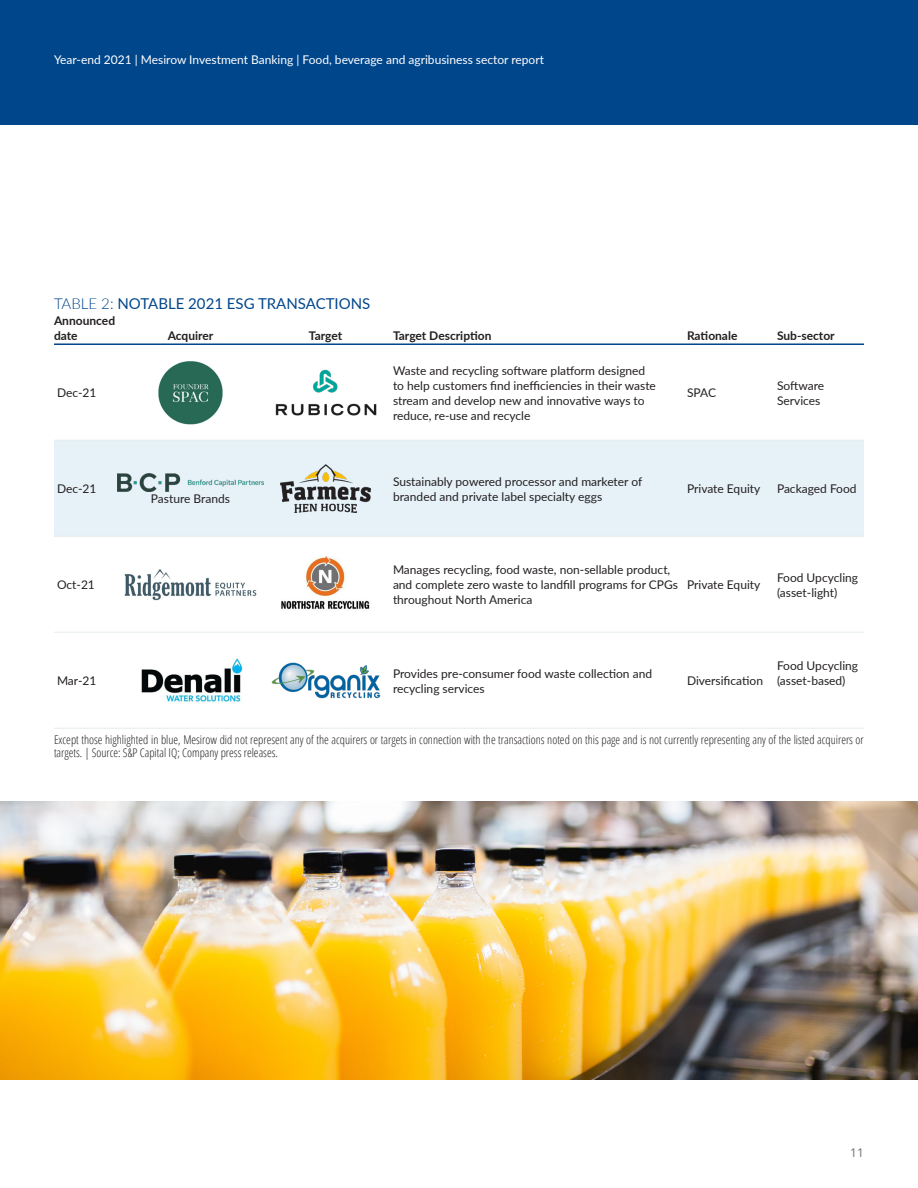
<style>
.page{position:relative;width:918px;height:1188px;background:#fff}
.page>*{position:absolute;margin:0;border:0;box-sizing:border-box;transform-origin:0 0}
._4_Chart__Subhead_ru{font:15px "Lato";color:#00468b}
._4_Table_text_LEFT_8{font:12px/15px "Lato";color:#231f20}
._9_Footnote{font:300 condensed 12px/13.5px "Open Sans";color:#231f20}
.t1{font:12px "Lato";color:#fff}
._4_Table_header_LEFT{font:700 12px/15px "Lato";color:#231f20}
._4_Table_header_CENT{font:700 12px "Lato";letter-spacing:-.005em;color:#231f20}
.Table_text{font:12px "Lato";color:#231f20}
.t2{font:12px "Open Sans";color:#6c6d70}
.s1{font-weight:300}
</style>
<div class="page">
<div style="left:0;top:0;width:918px;height:124px;background:#00468b"></div>
<div style="left:54px;top:441px;width:810px;height:95px;background:#e6f1f8"></div>
<hr style="left:54px;top:343px;width:69px;height:2px;background:#00468b">
<hr style="left:123px;top:343px;width:135px;height:2px;background:#00468b">
<hr style="left:258px;top:343px;width:135px;height:2px;background:#00468b">
<hr style="left:393px;top:343px;width:294px;height:2px;background:#00468b">
<hr style="left:687px;top:343px;width:90px;height:2px;background:#00468b">
<hr style="left:777px;top:343px;width:87px;height:2px;background:#00468b">
<hr style="left:54px;top:440px;width:69px;height:1px;background:#e4eced">
<hr style="left:123px;top:440px;width:135px;height:1px;background:#e4eced">
<hr style="left:258px;top:440px;width:135px;height:1px;background:#e4eced">
<hr style="left:393px;top:440px;width:294px;height:1px;background:#e4eced">
<hr style="left:687px;top:440px;width:90px;height:1px;background:#e4eced">
<hr style="left:777px;top:440px;width:87px;height:1px;background:#e4eced">
<hr style="left:54px;top:536px;width:69px;height:1px;background:#e4eced">
<hr style="left:123px;top:536px;width:135px;height:1px;background:#e4eced">
<hr style="left:258px;top:536px;width:135px;height:1px;background:#e4eced">
<hr style="left:393px;top:536px;width:294px;height:1px;background:#e4eced">
<hr style="left:687px;top:536px;width:90px;height:1px;background:#e4eced">
<hr style="left:777px;top:536px;width:87px;height:1px;background:#e4eced">
<hr style="left:54px;top:632px;width:69px;height:1px;background:#e4eced">
<hr style="left:123px;top:632px;width:135px;height:1px;background:#e4eced">
<hr style="left:258px;top:632px;width:135px;height:1px;background:#e4eced">
<hr style="left:393px;top:632px;width:294px;height:1px;background:#e4eced">
<hr style="left:687px;top:632px;width:90px;height:1px;background:#e4eced">
<hr style="left:777px;top:632px;width:87px;height:1px;background:#e4eced">
<hr style="left:54px;top:728px;width:69px;height:1px;background:#e4eced">
<hr style="left:123px;top:728px;width:135px;height:1px;background:#e4eced">
<hr style="left:258px;top:728px;width:135px;height:1px;background:#e4eced">
<hr style="left:393px;top:728px;width:294px;height:1px;background:#e4eced">
<hr style="left:687px;top:728px;width:90px;height:1px;background:#e4eced">
<hr style="left:777px;top:728px;width:87px;height:1px;background:#e4eced">
<img style="left:159px;top:361px;width:63px;height:64px">
<img style="left:275px;top:369px;width:102px;height:47px">
<img style="left:118px;top:473px;width:145px;height:18px">
<img style="left:281px;top:464px;width:90px;height:48px">
<img style="left:124px;top:569px;width:133px;height:32px">
<img style="left:281px;top:556px;width:89px;height:54px">
<img style="left:141px;top:658px;width:102px;height:45px">
<img style="left:271px;top:662px;width:110px;height:37px">
<img style="left:0;top:801px;width:918px;height:279px">
<p class="t1" style="left:54px;top:51px;width:492px">Year-end 2021 | Mesirow Investment Banking | Food, beverage and agribusiness sector report</p>
<p class="_4_Chart__Subhead_ru" style="left:54px;top:293px;width:318px"><span class="s1">TABLE 2:</span> NOTABLE 2021 ESG TRANSACTIONS</p>
<p class="_4_Table_header_LEFT" style="left:54px;top:312px;width:63px">Announced date</p>
<p class="_4_Table_header_CENT" style="left:168px;top:327px;width:47px">Acquirer</p>
<p class="_4_Table_header_CENT" style="left:309px;top:327px;width:35px">Target</p>
<p class="_4_Table_header_LEFT" style="left:393px;top:327px;width:100px">Target Description</p>
<p class="_4_Table_header_LEFT" style="left:687px;top:327px;width:52px">Rationale</p>
<p class="_4_Table_header_LEFT" style="left:777px;top:327px;width:59px">Sub-sector</p>
<p class="_4_Table_text_LEFT_8" style="left:57px;top:385px;width:41px">Dec-21</p>
<p class="_4_Table_text_LEFT_8" style="left:57px;top:481px;width:41px">Dec-21</p>
<p class="_4_Table_text_LEFT_8" style="left:57px;top:577px;width:39px">Oct-21</p>
<p class="Table_text" style="left:151px;top:490px;width:81px">Pasture Brands</p>
<p class="_4_Table_text_LEFT_8" style="left:393px;top:362px;width:264px">Waste and recycling software platform designed to help customers find inefficiencies in their waste stream and develop new and innovative ways to reduce, re-use and recycle</p>
<p class="_4_Table_text_LEFT_8" style="left:687px;top:385px;width:31px">SPAC</p>
<p class="_4_Table_text_LEFT_8" style="left:777px;top:377px;width:49px">Software<br>Services</p>
<p class="_4_Table_text_LEFT_8" style="left:393px;top:473px;width:251px">Sustainably powered processor and marketer of branded and private label specialty eggs</p>
<p class="_4_Table_text_LEFT_8" style="left:687px;top:481px;width:75px">Private Equity</p>
<p class="_4_Table_text_LEFT_8" style="left:777px;top:481px;width:81px">Packaged Food</p>
<p class="_4_Table_text_LEFT_8" style="left:393px;top:562px;width:286px">Manages recycling, food waste, non-sellable product, and complete zero waste to landfill programs for CPGs throughout North America</p>
<p class="_4_Table_text_LEFT_8" style="left:687px;top:577px;width:75px">Private Equity</p>
<p class="_4_Table_text_LEFT_8" style="left:777px;top:569px;width:83px">Food Upcycling (asset-light)</p>
<p class="_4_Table_text_LEFT_8" style="left:57px;top:673px;width:41px">Mar-21</p>
<p class="_4_Table_text_LEFT_8" style="left:393px;top:665px;width:261px">Provides pre-consumer food waste collection and recycling services</p>
<p class="_4_Table_text_LEFT_8" style="left:687px;top:673px;width:78px">Diversification</p>
<p class="_4_Table_text_LEFT_8" style="left:777px;top:658px;width:83px">Food Upcycling</p>
<p class="_4_Table_text_LEFT_8" style="left:777px;top:673px;width:70px">(asset-based)</p>
<p class="_9_Footnote" style="left:54px;top:732px;width:811px">Except those highlighted in blue, Mesirow did not represent any of the acquirers or targets in connection with the transactions noted on this page and is not currently representing any of the listed acquirers or targets. | Source: S&amp;P Capital IQ; Company press releases.</p>
<p class="t2" style="left:850px;top:1144px;width:15px">11</p>
</div>
